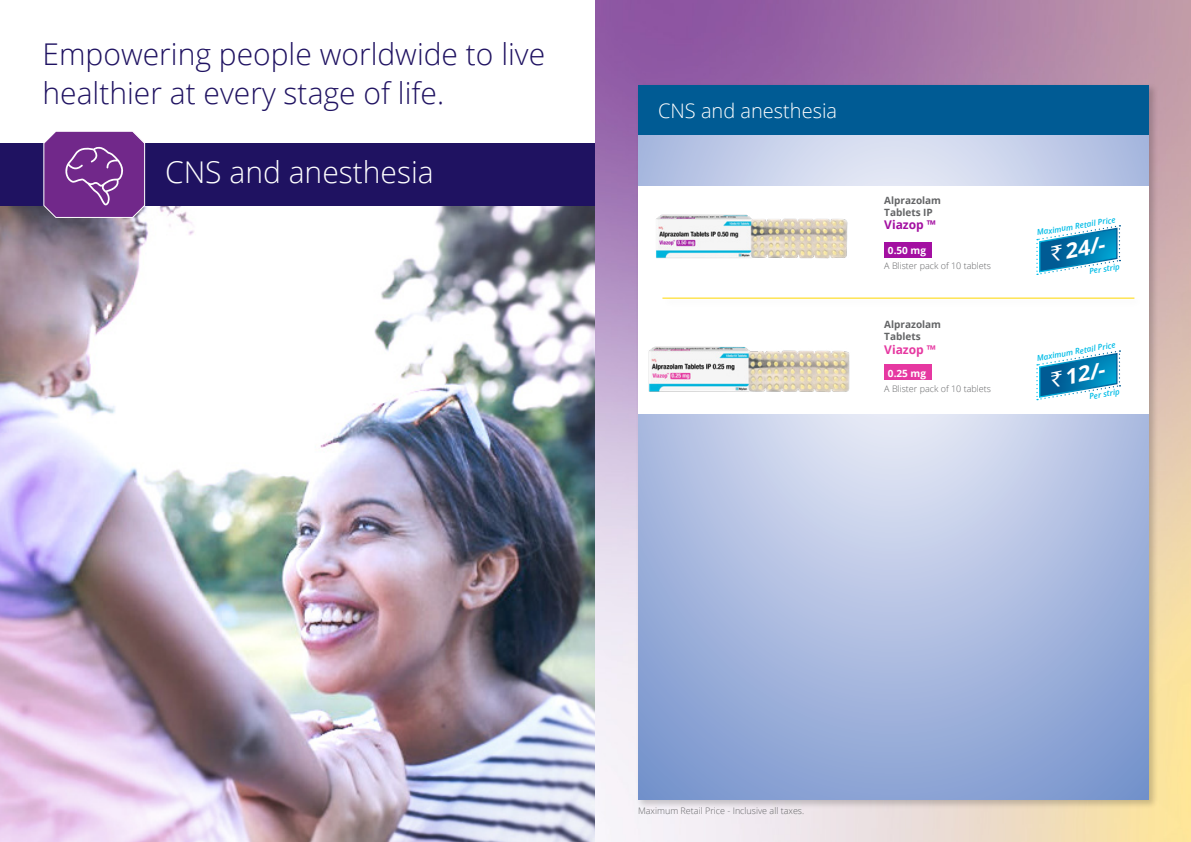
<style>
.page{position:relative;width:1191px;height:842px;background:#fff}
.page>*{position:absolute;margin:0;border:0;box-sizing:border-box;transform-origin:0 0}
.t1{font:300 30px/39px "Open Sans";color:#1f1261}
.t2{font:300 30px "Open Sans";color:#fff}
.t3{font:italic 700 21.1px "Open Sans";color:#fff;scale:1.04 1}
.t4{font:300 20px "Open Sans";color:#fff}
.t5{font:700 12px "Open Sans";color:#a30fa1}
.t6{font:700 12px "Open Sans";color:#e638a1}
.t7{font:700 10px/11.4px "Open Sans";color:#636466}
.t8{font:700 10px "Open Sans";color:#fff}
.t9{font:300 9px "Open Sans";color:#636466}
.t10{font:italic 600 8px "Open Sans";color:#00bce7}
.s1{font-family:"Rupee Foradian";font-weight:400}
</style>
<div class="page">
<img style="left:0;top:205px;width:595px;height:637px">
<div style="left:0;top:143px;width:595px;height:62px;background:#1f1261"></div>
<svg style="left:43px;top:131px;width:103px;height:87px;background:#7f4096"></svg>
<img style="left:595px;top:0;width:596px;height:842px">
<div style="left:636px;top:83px;width:522px;height:726px;background:#000;opacity:.2"></div>
<svg style="left:638px;top:135px;width:510px;height:664px;background:#adbce0"></svg>
<div style="left:638px;top:85px;width:510px;height:50px;background:#005b94"></div>
<div style="left:638px;top:187px;width:510px;height:227px;background:#fff"></div>
<svg style="left:1036px;top:225px;width:84px;height:50px"></svg>
<img style="left:656px;top:214px;width:192px;height:45px">
<div style="left:884px;top:242px;width:47px;height:16px;background:#a30fa1"></div>
<svg style="left:1036px;top:350px;width:84px;height:50px"></svg>
<img style="left:648px;top:346px;width:202px;height:46px">
<div style="left:884px;top:365px;width:47px;height:15px;background:#e638a1"></div>
<div style="left:661px;top:296px;width:482px;height:13px;background:#000;opacity:.2"></div>
<hr style="left:662px;top:298px;width:472px;height:1px;background:#ffd800">
<h1 class="t1" style="left:43px;top:34px;width:504px">Empowering people worldwide to live healthier at every stage of life.</h1>
<h1 class="t2" style="left:165px;top:151px;width:270px">CNS and anesthesia</h1>
<h3 class="t4" style="left:658px;top:97px;width:181px">CNS and anesthesia</h3>
<p class="t7" style="left:884px;top:194px;width:58px">Alprazolam<br>Tablets IP</p>
<h3 class="t5" style="left:884px;top:216px;width:53px">Viazop ™</h3>
<p class="t9" style="left:884px;top:260px;width:108px">A Blister pack of 10 tablets</p>
<p class="t8" style="left:888px;top:243px;width:40px">0.50 mg</p>
<p class="t7" style="left:884px;top:319px;width:58px">Alprazolam<br>Tablets</p>
<h3 class="t6" style="left:884px;top:341px;width:53px">Viazop ™</h3>
<p class="t9" style="left:884px;top:382px;width:108px">A Blister pack of 10 tablets</p>
<p class="t8" style="left:888px;top:366px;width:40px">0.25 mg</p>
<p class="t10" style="left:1036px;top:228px;width:81px;rotate:-10deg">Maximum Retail Price</p>
<p class="t10" style="left:1088px;top:266px;width:32px;rotate:-10deg">Per strip</p>
<h2 class="t3" style="left:1046px;top:240px;width:55px;rotate:-11deg"><span class="s1">`</span> 24/-</h2>
<p class="t10" style="left:1036px;top:353px;width:81px;rotate:-10deg">Maximum Retail Price</p>
<p class="t10" style="left:1088px;top:391px;width:32px;rotate:-10deg">Per strip</p>
<h2 class="t3" style="left:1046px;top:365px;width:55px;rotate:-11deg"><span class="s1">`</span> 12/-</h2>
<p class="t9" style="left:638px;top:804px;width:168px">Maximum Retail Price - Inclusive all taxes.</p>
</div>
